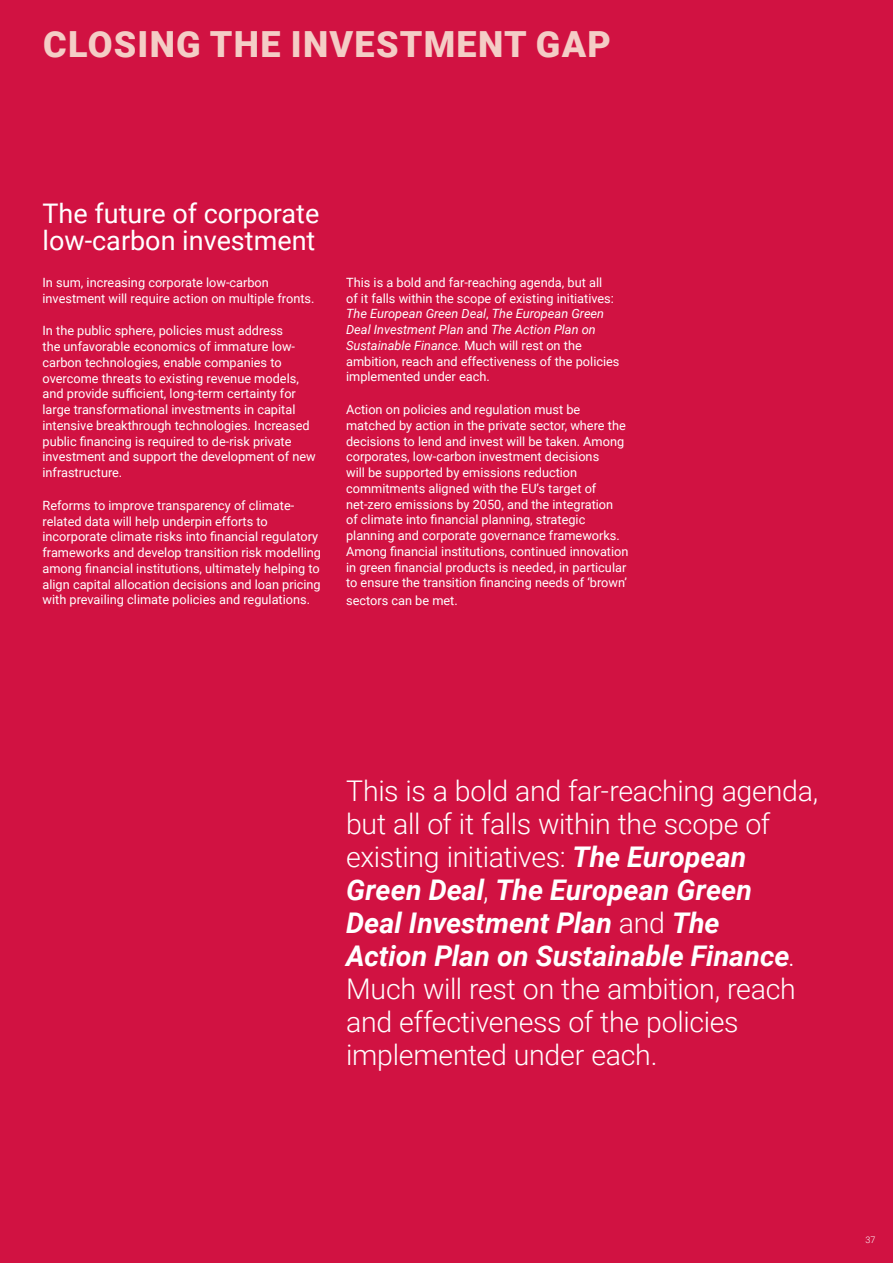
<style>
.page{position:relative;width:893px;height:1263px;background:#d11242}
.page>*{position:absolute;margin:0;border:0;box-sizing:border-box;transform-origin:0 0}
.t1{font:900 36px "Roboto";letter-spacing:.035em;color:#f4cdc6}
.t2{font:300 28.5px/33px "Roboto";letter-spacing:-.01em;color:#fff}
.t3{font:27px/27px "Roboto";color:#fff}
.t4{font:12.75px/15.8px "Roboto";color:#fff}
.t5{font:300 9px "Roboto";color:#fff}
.s1{font-style:italic}
.s2{font-weight:500;font-size:16.5px;color:#d11242}
.s3{font-weight:700;font-style:italic}
</style>
<div class="page">
<h1 class="t1" style="left:43px;top:19px;width:569px">CLOSING THE INVESTMENT GAP</h1>
<h3 class="t3" style="left:43px;top:199px;width:278px">The future of corporate low-carbon investment</h3>
<p class="t4" style="left:43px;top:274px;width:273px">In sum, increasing corporate low-carbon investment will require action on multiple fronts.</p>
<p class="t4" style="left:43px;top:323px;width:275px">In the public sphere, policies must address<br>the unfavorable economics of immature low&shy;carbon technologies, enable companies to overcome threats to existing revenue models, and provide sufficient, long-term certainty for large transformational investments in capital intensive breakthrough technologies. Increased public financing is required to de-risk private investment and support the development of new infrastructure.</p>
<p class="t4" style="left:43px;top:497px;width:280px">Reforms to improve transparency of climate&shy;related data will help underpin efforts to incorporate climate risks into financial regulatory frameworks and develop transition risk modelling among financial institutions, ultimately helping to align capital allocation decisions and loan pricing with prevailing climate policies and regulations.</p>
<p class="t4" style="left:346px;top:274px;width:275px">This is a bold and far-reaching agenda, but all<br>of it falls within the scope of existing initiatives:<br><span class="s1">The European Green Deal</span>, <span class="s1">The European Green Deal Investment Plan</span> and <span class="s1">The Action Plan on Sustainable Finance</span>. Much will rest on the ambition, reach and effectiveness of the policies implemented under each.</p>
<p class="t4" style="left:346px;top:401px;width:284px">Action on policies and regulation must be matched by action in the private sector, where the decisions to lend and invest will be taken. Among corporates, low-carbon investment decisions<br>will be supported by emissions reduction commitments aligned with the EU’s target of net-zero emissions by 2050, and the integration<br>of climate into financial planning, strategic planning and corporate governance frameworks.<br>Among financial institutions, continued innovation in green financial products is needed, in particular to ensure the transition financing needs of ‘brown’</p>
<p class="t4" style="left:346px;top:592px;width:188px">sectors can be met.<span class="s2">The A List</span></p>
<p class="t2" style="left:346px;top:774px;width:474px">This is a bold and far-reaching agenda, but all of it falls within the scope of existing initiatives: <span class="s3">The European Green Deal</span>, <span class="s3">The European Green<br>Deal Investment Plan</span> and <span class="s3">The<br>Action Plan on Sustainable Finance</span>.<br>Much will rest on the ambition, reach and effectiveness of the policies implemented under each.</p>
<p class="t5" style="left:865px;top:1233px;width:11px">37</p>
</div>
